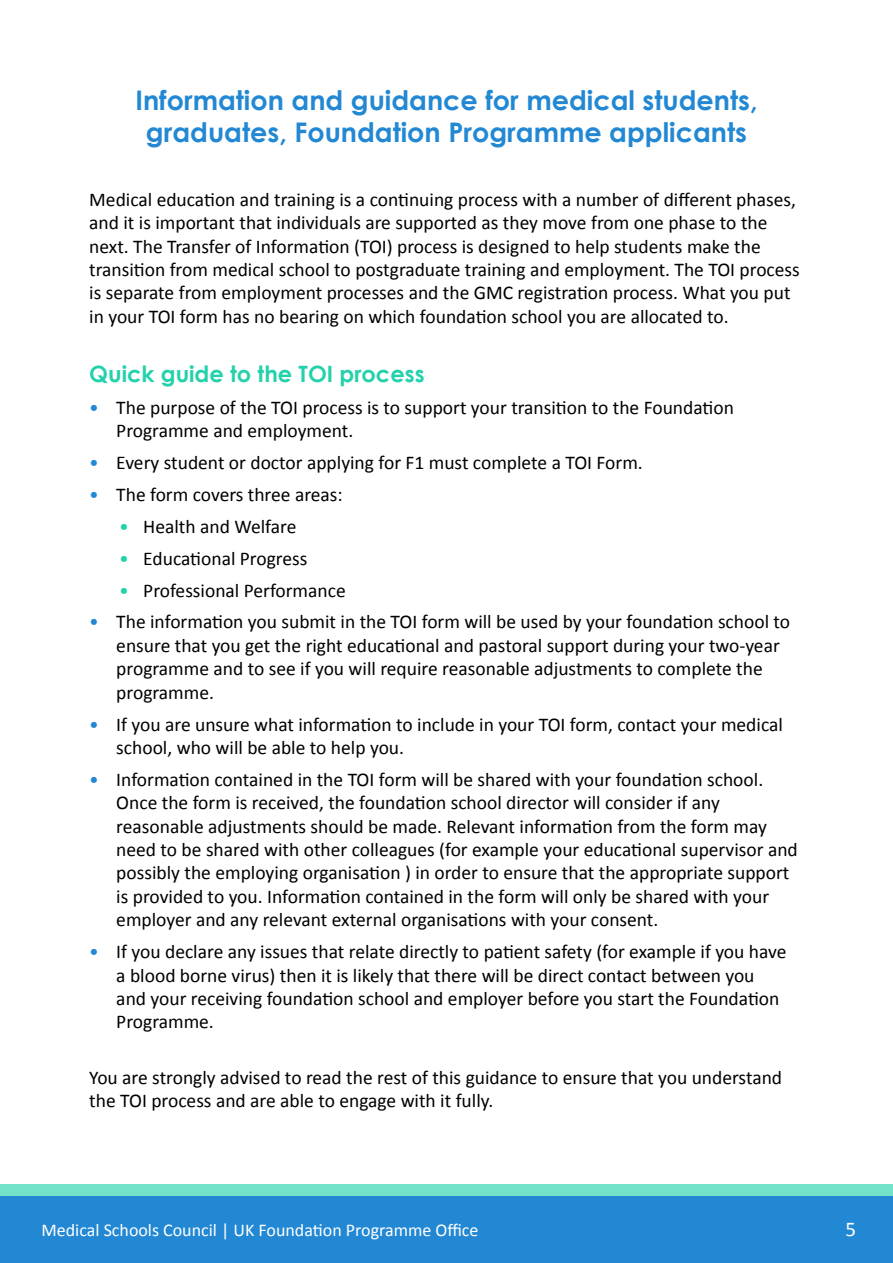
<style>
.page{position:relative;width:893px;height:1263px;background:#fff}
.page>*{position:absolute;margin:0;border:0;box-sizing:border-box;transform-origin:0 0}
.t1{font:700 27px/32.4px "Century Gothic";color:#2388d3;text-align:center}
.t2{font:700 22.5px "Century Gothic";color:#23d1aa}
.t3{font:21px "Calibri";color:#fff}
.t4{font:19.5px/23.4px "Calibri";color:#000}
.t5{font:18px "Calibri";color:#fff}
.s1{color:#2388d3}
.s2{color:#23d1aa}
</style>
<div class="page">
<div style="left:0;top:1184px;width:893px;height:79px;background:#2388d3"></div>
<div style="left:0;top:1184px;width:893px;height:12px;background:#72e2c9"></div>
<h1 class="t1" style="left:135px;top:82px;width:624px">Information and guidance for medical students, graduates, Foundation Programme applicants</h1>
<p class="t4" style="left:89px;top:188px;width:712px">Medical education and training is a continuing process with a number of different phases, and it is important that individuals are supported as they move from one phase to the next. The Transfer of Information (TOI) process is designed to help students make the transition from medical school to postgraduate training and employment. The TOI process is separate from employment processes and the GMC registration process. What you put in your TOI form has no bearing on which foundation school you are allocated to.</p>
<p class="t2" style="left:89px;top:356px;width:337px">Quick guide to the TOI process</p>
<p class="t4" style="left:116px;top:395px;width:619px;text-indent:-27px"><span class="s1">•</span> The purpose of the TOI process is to support your transition to the Foundation<br>Programme and employment.</p>
<p class="t4" style="left:89px;top:451px;width:555px"><span class="s1">•</span> Every student or doctor applying for F1 must complete a TOI Form.</p>
<p class="t4" style="left:89px;top:483px;width:255px"><span class="s1">•</span> The form covers three areas:</p>
<p class="t4" style="left:119px;top:515px;width:179px"><span class="s2">•</span> Health and Welfare</p>
<p class="t4" style="left:119px;top:546px;width:190px"><span class="s2">•</span> Educational Progress</p>
<p class="t4" style="left:119px;top:578px;width:228px"><span class="s2">•</span> Professional Performance</p>
<p class="t4" style="left:116px;top:610px;width:675px;text-indent:-27px"><span class="s1">•</span> The information you submit in the TOI form will be used by your foundation school to ensure that you get the right educational and pastoral support during your two-year programme and to see if you will require reasonable adjustments to complete the programme.</p>
<p class="t4" style="left:116px;top:712px;width:668px;text-indent:-27px"><span class="s1">•</span> If you are unsure what information to include in your TOI form, contact your medical school, who will be able to help you.</p>
<p class="t4" style="left:116px;top:768px;width:683px;text-indent:-27px"><span class="s1">•</span> Information contained in the TOI form will be shared with your foundation school.<br>Once the form is received, the foundation school director will consider if any reasonable adjustments should be made. Relevant information from the form may need to be shared with other colleagues (for example your educational supervisor and possibly the employing organisation ) in order to ensure that the appropriate support is provided to you. Information contained in the form will only be shared with your employer and any relevant external organisations with your consent.</p>
<p class="t4" style="left:116px;top:940px;width:672px;text-indent:-27px"><span class="s1">•</span> If you declare any issues that relate directly to patient safety (for example if you have a blood borne virus) then it is likely that there will be direct contact between you and your receiving foundation school and employer before you start the Foundation Programme.</p>
<p class="t4" style="left:89px;top:1065px;width:694px">You are strongly advised to read the rest of this guidance to ensure that you understand the TOI process and are able to engage with it fully.</p>
<p class="t5" style="left:41px;top:1219px;width:439px">Medical Schools Council | UK Foundation Programme Office</p>
<p class="t3" style="left:845px;top:1216px;width:12px">5</p>
</div>
